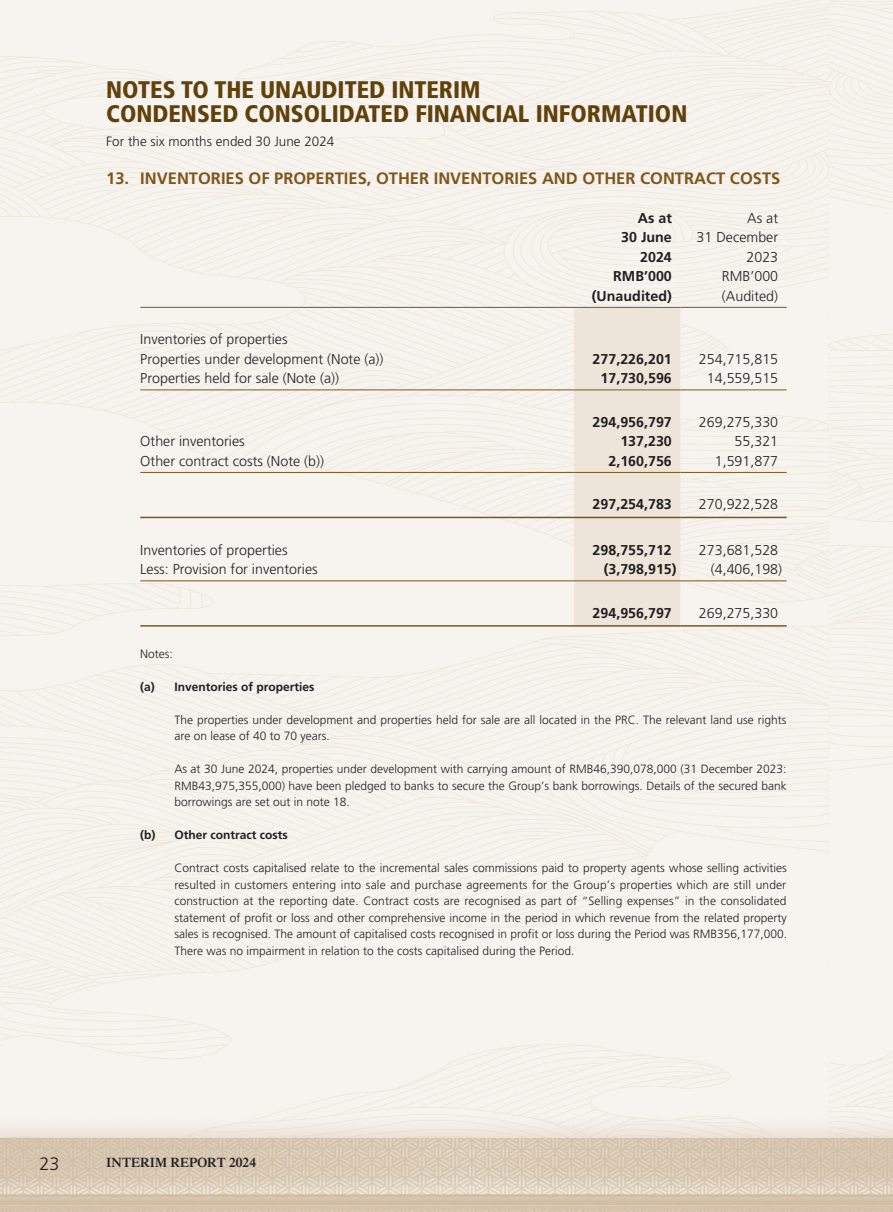
<style>
.page{position:relative;width:893px;height:1212px;background:#fff}
.page>*{position:absolute;margin:0;border:0;box-sizing:border-box;transform-origin:0 0}
.t1{font:900 condensed 24px/24px "Frutiger LT Std";color:#614009}
.t2{font:300 18px "Frutiger LT Std";color:#231f20}
._01_H1{font:700 16.5px "Frutiger LT Std";color:#7f5619}
._50_Table_txt{font:300 14.25px "Frutiger LT Std";color:#231f20}
._50_Table_txt-2{font:700 14.25px "Frutiger LT Std";color:#231f20}
.t3{font:300 13.5px "Frutiger LT Std";color:#231f20}
.t4{font:600 13.5px "Times LT Std";color:#231f20}
._06_Notes{font:300 12px/16.5px "Frutiger LT Std";color:#231f20;text-align:justify}
._06_Notes-2{font:700 12px "Frutiger LT Std";color:#231f20}
</style>
<div class="page">
<img style="left:0;top:0;width:893px;height:1212px">
<div style="left:574px;top:308px;width:106px;height:317px;background:#eee5da"></div>
<hr style="left:140px;top:307px;width:434px;height:1px;background:#7f5619">
<hr style="left:574px;top:307px;width:106px;height:1px;background:#7f5619">
<hr style="left:680px;top:307px;width:107px;height:1px;background:#7f5619">
<hr style="left:140px;top:389px;width:434px;height:1px;background:#7f5619">
<hr style="left:574px;top:389px;width:106px;height:1px;background:#7f5619">
<hr style="left:680px;top:389px;width:107px;height:1px;background:#7f5619">
<hr style="left:140px;top:472px;width:434px;height:1px;background:#7f5619">
<hr style="left:574px;top:472px;width:106px;height:1px;background:#7f5619">
<hr style="left:680px;top:472px;width:107px;height:1px;background:#7f5619">
<hr style="left:140px;top:517px;width:434px;height:1px;background:#7f5619">
<hr style="left:574px;top:517px;width:106px;height:1px;background:#7f5619">
<hr style="left:680px;top:517px;width:107px;height:1px;background:#7f5619">
<hr style="left:140px;top:580px;width:434px;height:1px;background:#7f5619">
<hr style="left:574px;top:580px;width:106px;height:1px;background:#7f5619">
<hr style="left:680px;top:580px;width:107px;height:1px;background:#7f5619">
<hr style="left:140px;top:625px;width:434px;height:2px;background:#7f5619">
<hr style="left:574px;top:625px;width:106px;height:2px;background:#7f5619">
<hr style="left:680px;top:625px;width:107px;height:2px;background:#7f5619">
<h1 class="t1" style="left:106px;top:78px;width:582px">NOTES TO THE UNAUDITED INTERIM<br>CONDENSED CONSOLIDATED FINANCIAL INFORMATION</h1>
<p class="t3" style="left:106px;top:134px;width:230px">For the six months ended 30 June 2024</p>
<p class="_01_H1" style="left:140px;top:168px;width:642px">INVENTORIES OF PROPERTIES, OTHER INVENTORIES AND OTHER CONTRACT COSTS</p>
<p class="_01_H1" style="left:106px;top:168px;width:24px">13.</p>
<p class="_50_Table_txt" style="left:140px;top:331px;width:149px">Inventories of properties</p>
<p class="_50_Table_txt" style="left:140px;top:351px;width:245px">Properties under development (Note ((a(</p>
<p class="_50_Table_txt" style="left:140px;top:370px;width:200px">Properties held for sale (Note ((a(</p>
<p class="_50_Table_txt" style="left:140px;top:433px;width:106px">Other inventories</p>
<p class="_50_Table_txt" style="left:140px;top:453px;width:185px">Other contract costs (Note ((b(</p>
<p class="_50_Table_txt" style="left:140px;top:542px;width:149px">Inventories of properties</p>
<p class="_50_Table_txt" style="left:140px;top:561px;width:179px">Less: Provision for inventories</p>
<p class="_06_Notes" style="left:140px;top:645px;width:34px">Notes:</p>
<p class="_06_Notes-2" style="left:140px;top:679px;width:16px">)a(</p>
<p class="_06_Notes-2" style="left:174px;top:679px;width:142px">Inventories of properties</p>
<p class="_50_Table_txt-2" style="left:638px;top:209px;width:36px">As at</p>
<p class="_50_Table_txt-2" style="left:621px;top:229px;width:52px">30 June</p>
<p class="_50_Table_txt-2" style="left:640px;top:248px;width:33px">2024</p>
<p class="_50_Table_txt-2" style="left:613px;top:268px;width:60px">RMB’000</p>
<p class="_50_Table_txt" style="left:747px;top:210px;width:32px">As at</p>
<p class="_50_Table_txt" style="left:697px;top:229px;width:83px">31 December</p>
<p class="_50_Table_txt" style="left:746px;top:249px;width:33px">2023</p>
<p class="_50_Table_txt" style="left:722px;top:268px;width:58px">RMB‘000</p>
<p class="_50_Table_txt-2" style="left:592px;top:287px;width:81px">(Unaudited)</p>
<p class="_50_Table_txt" style="left:722px;top:288px;width:58px">(Audited(</p>
<p class="_50_Table_txt-2" style="left:593px;top:350px;width:81px">277,226,201</p>
<p class="_50_Table_txt" style="left:699px;top:351px;width:81px">254,715,815</p>
<p class="_50_Table_txt-2" style="left:600px;top:370px;width:73px">17,730,596</p>
<p class="_50_Table_txt" style="left:707px;top:370px;width:73px">14,559,515</p>
<p class="_50_Table_txt-2" style="left:593px;top:413px;width:81px">294,956,797</p>
<p class="_50_Table_txt" style="left:699px;top:414px;width:81px">269,275,330</p>
<p class="_50_Table_txt-2" style="left:620px;top:433px;width:53px">137,230</p>
<p class="_50_Table_txt" style="left:735px;top:433px;width:45px">55,321</p>
<p class="_50_Table_txt-2" style="left:608px;top:452px;width:65px">2,160,756</p>
<p class="_50_Table_txt" style="left:715px;top:453px;width:65px">1,591,877</p>
<p class="_50_Table_txt-2" style="left:593px;top:496px;width:81px">297,254,783</p>
<p class="_50_Table_txt" style="left:699px;top:496px;width:81px">270,922,528</p>
<p class="_50_Table_txt-2" style="left:593px;top:541px;width:81px">298,755,712</p>
<p class="_50_Table_txt" style="left:699px;top:542px;width:81px">273,681,528</p>
<p class="_50_Table_txt-2" style="left:604px;top:561px;width:74px">)3,798,915(</p>
<p class="_50_Table_txt" style="left:711px;top:561px;width:73px">)4,406,198(</p>
<p class="_50_Table_txt-2" style="left:593px;top:604px;width:81px">294,956,797</p>
<p class="_50_Table_txt" style="left:699px;top:605px;width:81px">269,275,330</p>
<p class="_06_Notes-2" style="left:140px;top:828px;width:17px">b( )</p>
<p class="_06_Notes" style="left:174px;top:711px;width:614px">The properties under development and properties held for sale are all located in the PRC. The relevant land use rights are on lease of 40 to 70 years.</p>
<p class="_06_Notes" style="left:174px;top:761px;width:614px">As at 30 June 2024, properties under development with carrying amount of RMB46,390,078,000 (31 December 2023:<br>RMB43,975,355,000) have been pledged to banks to secure the Group s’ bank borrowings. Details of the secured bank borrowings are set out in note 18.</p>
<p class="_06_Notes-2" style="left:174px;top:828px;width:115px">Other contract costs</p>
<p class="_06_Notes" style="left:174px;top:860px;width:614px">Contract costs capitalised relate to the incremental sales commissions paid to property agents whose selling activities resulted in customers entering into sale and purchase agreements for the Group s’ properties which are still under construction at the reporting date. Contract costs are recognised as part of “Selling expenses” in the consolidated statement of profit or loss and other comprehensive income in the period in which revenue from the related property sales is recognised. The amount of capitalised costs recognised in profit or loss during the Period was RMB356,177,000.<br>There was no impairment in relation to the costs capitalised during the Period.</p>
<h2 class="t2" style="left:40px;top:1153px;width:22px">23</h2>
<p class="t4" style="left:106px;top:1154px;width:151px">INTERIM REPORT 2024</p>
</div>
